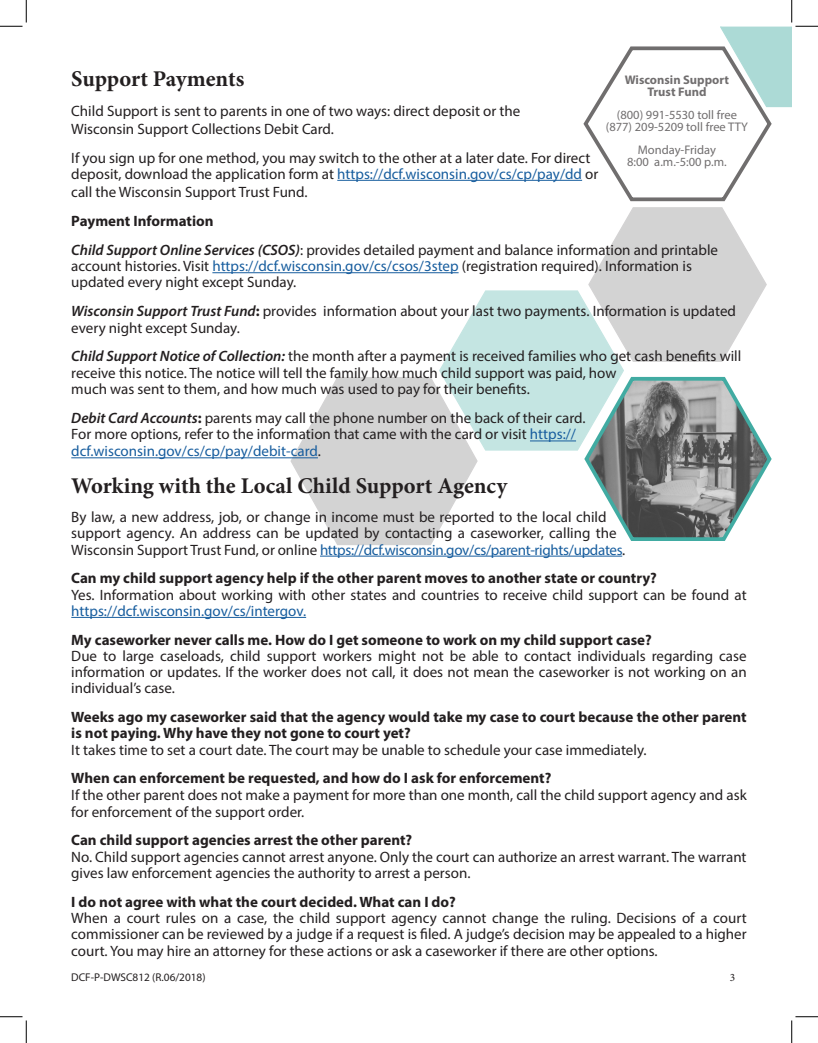
<style>
.page{position:relative;width:818px;height:1043px;background:#fff}
.page>*{position:absolute;margin:0;border:0;box-sizing:border-box;transform-origin:0 0}
.t1{font:700 22.5px "Minion Pro";color:#231f20}
.t2{font:15px/16.2px "Myriad Pro";color:#231f20}
.t3{font:700 15px/16.2px "Myriad Pro";color:#231f20}
.t4{font:12.5px/12.5px "Myriad Pro";color:#231f20;text-align:center}
.t5{font:700 12.5px/12.5px "Myriad Pro";color:#231f20;text-align:center}
.t6{font:11.25px "Myriad Pro";color:#231f20}
.t7{font:11.25px "Minion Pro";color:#231f20}
.s1{color:#175d9e}
.s2{font-weight:600;font-style:italic}
.s3{font-weight:700}
</style>
<div class="page">
<hr style="left:212px;top:272px;width:246px;height:1px;background:#175d9e">
<hr style="left:71px;top:457px;width:247px;height:1px;background:#175d9e">
<hr style="left:320px;top:555px;width:302px;height:1px;background:#175d9e">
<hr style="left:71px;top:617px;width:235px;height:1px;background:#175d9e">
<svg style="left:0;top:0;width:27px;height:27px"></svg>
<svg style="left:0;top:1016px;width:27px;height:26px"></svg>
<svg style="left:290px;top:0;width:528px;height:545px"></svg>
<svg style="left:791px;top:1016px;width:27px;height:26px"></svg>
<p class="t1" style="left:71px;top:63px;width:175px">Support Payments</p>
<p class="t2" style="left:71px;top:101px;width:450px;line-height:18px">Child Support is sent to parents in one of two ways: direct deposit or the<br>Wisconsin Support Collections Debit Card.</p>
<p class="t2" style="left:71px;top:149px;width:528px">If you sign up for one method, you may switch to the other at a later date. For direct deposit, download the application form at <span class="s1">https://dcf.wisconsin.gov/cs/cp/pay/dd</span> or</p>
<p class="t2" style="left:71px;top:183px;width:238px">call the Wisconsin Support Trust Fund.</p>
<p class="t3" style="left:71px;top:212px;width:144px">Payment Information</p>
<p class="t2" style="left:71px;top:241px;width:648px"><span class="s2">Child Support Online Services (CSOS)</span>: provides detailed payment and balance information and printable account histories. Visit <span class="s1">https://dcf.wisconsin.gov/cs/csos/3step</span> (registration required). Information is updated every night except Sunday.</p>
<p class="t2" style="left:71px;top:303px;width:666px"><span class="s2">Wisconsin Support Trust Fund</span><span class="s3">:</span> provides information about your last two payments. Information is updated every night except Sunday.</p>
<p class="t2" style="left:71px;top:348px;width:671px"><span class="s2">Child Support Notice of Collection:</span> the month after a payment is received families who get cash benefits will receive this notice. The notice will tell the family how much child support was paid, how<br>much was sent to them, and how much was used to pay for their benefits.</p>
<p class="t2" style="left:71px;top:409px;width:515px"><span class="s2">Debit Card Accounts</span><span class="s3">:</span> parents may call the phone number on the back of their card.<br>For more options, refer to the information that came with the card or visit <span class="s1">https:// dcf.wisconsin.gov/cs/cp/pay/debit-card</span>.</p>
<p class="t1" style="left:71px;top:470px;width:437px">Working with the Local Child Support Agency</p>
<p class="t2" style="left:71px;top:508px;width:555px">By law, a new address, job, or change in income must be reported to the local child support agency. An address can be updated by contacting a caseworker, calling the<br>Wisconsin Support Trust Fund, or online <span class="s1">https://dcf.wisconsin.gov/cs/parent-rights/updates</span>.</p>
<p class="t3" style="left:71px;top:569px;width:587px">Can my child support agency help if the other parent moves to another state or country?</p>
<p class="t2" style="left:71px;top:586px;width:677px">Yes. Information about working with other states and countries to receive child support can be found at <span class="s1">https://dcf.wisconsin.gov/cs/intergov.</span></p>
<p class="t3" style="left:71px;top:631px;width:582px">My caseworker never calls me. How do I get someone to work on my child support case?</p>
<p class="t2" style="left:71px;top:647px;width:677px;text-align:justify">Due to large caseloads, child support workers might not be able to contact individuals regarding case information or updates. If the worker does not call, it does not mean the caseworker is not working on an individual’s case.</p>
<p class="t3" style="left:71px;top:708px;width:677px">Weeks ago my caseworker said that the agency would take my case to court because the other parent is not paying. Why have they not gone to court yet?</p>
<p class="t2" style="left:71px;top:741px;width:576px">It takes time to set a court date. The court may be unable to schedule your case immediately.</p>
<p class="t3" style="left:71px;top:769px;width:481px">When can enforcement be requested, and how do I ask for enforcement?</p>
<p class="t2" style="left:71px;top:786px;width:677px;line-height:16.9px">If the other parent does not make a payment for more than one month, call the child support agency and ask for enforcement of the support order.</p>
<p class="t3" style="left:71px;top:831px;width:342px">Can child support agencies arrest the other parent?</p>
<p class="t2" style="left:71px;top:848px;width:676px">No. Child support agencies cannot arrest anyone. Only the court can authorize an arrest warrant. The warrant gives law enforcement agencies the authority to arrest a person.</p>
<p class="t3" style="left:71px;top:893px;width:386px">I do not agree with what the court decided. What can I do?</p>
<p class="t2" style="left:71px;top:909px;width:676px;text-align:justify">When a court rules on a case, the child support agency cannot change the ruling. Decisions of a court commissioner can be reviewed by a judge if a request is filed. A judge’s decision may be appealed to a higher court. You may hire an attorney for these actions or ask a caseworker if there are other options.</p>
<p class="t5" style="left:624px;top:73px;width:106px">Wisconsin Support<br>Trust Fund</p>
<p class="t4" style="left:605px;top:108px;width:144px">(800) 991-5530 toll free (877) 209-5209 toll free TTY</p>
<p class="t4" style="left:627px;top:143px;width:101px">Monday-Friday<br>8:00 a.m.-5:00 p.m.</p>
<p class="t6" style="left:71px;top:970px;width:136px">DCF-P-DWSC812 (R.06/2018)</p>
<p class="t7" style="left:729px;top:970px;width:7px">3</p>
</div>
